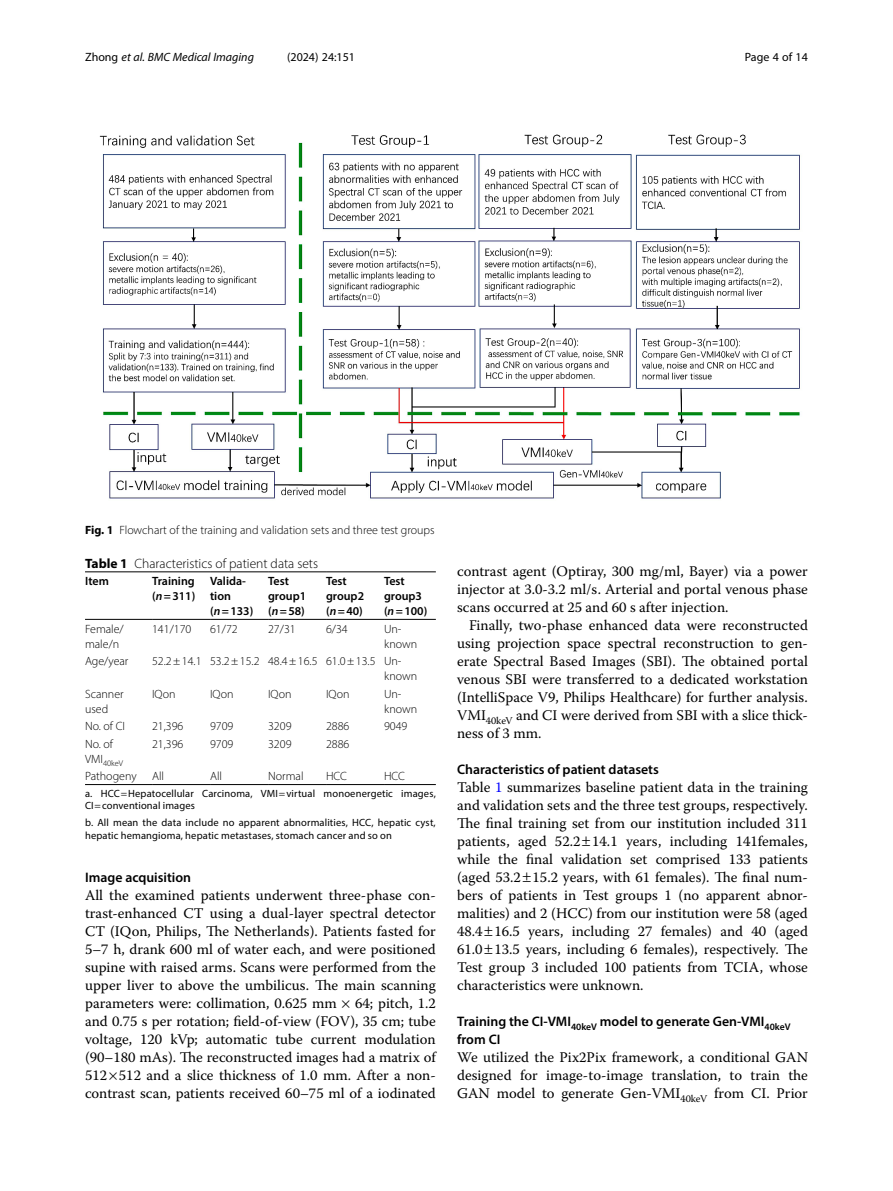
<style>
.page{position:relative;width:893px;height:1191px;background:#fff}
.page>*{position:absolute;margin:0;border:0;box-sizing:border-box;transform-origin:0 0}
.Body_Text{font:14.7px/18px "Warnock Pro";color:#000;text-align:justify}
.Body_Text_Indent{font:14.7px/18px "Warnock Pro";color:#000;text-align:justify}
.Head_2{font:600 13.8px/18px "Myriad Pro";color:#000}
.Table_Caption{font:300 13.5px "Myriad Pro";color:#000}
.Table_Body{font:300 12px/15px "Myriad Pro";color:#000}
.Table_Head{font:600 12px/15px "Myriad Pro";color:#000}
.Figure_Caption{font:300 12px "Myriad Pro";color:#000}
.t1{font:italic 12px "Myriad Pro";color:#000}
.t2{font:12px "Myriad Pro";color:#000}
.Table_Footnote{font:10.5px/12.8px "Myriad Pro";letter-spacing:.01em;color:#000}
.Table_Body-2{font:300 8.4px "Myriad Pro";color:#000}
.s1{font-style:normal}
.s2{font-weight:700}
.s3{font-style:italic}
.s4{color:#00f}
</style>
<div class="page">
<hr style="left:85px;top:619px;width:67px;height:1px;background:#000">
<hr style="left:152px;top:571px;width:58px;height:1px;background:#000">
<hr style="left:152px;top:619px;width:58px;height:1px;background:#000">
<hr style="left:210px;top:571px;width:58px;height:1px;background:#000">
<hr style="left:210px;top:619px;width:58px;height:1px;background:#000">
<hr style="left:268px;top:571px;width:58px;height:1px;background:#000">
<hr style="left:268px;top:619px;width:58px;height:1px;background:#000">
<hr style="left:326px;top:571px;width:58px;height:1px;background:#000">
<hr style="left:326px;top:619px;width:58px;height:1px;background:#000">
<hr style="left:384px;top:571px;width:52px;height:1px;background:#000">
<hr style="left:384px;top:619px;width:52px;height:1px;background:#000">
<hr style="left:152px;top:784px;width:58px;height:1px;background:#000">
<hr style="left:210px;top:784px;width:58px;height:1px;background:#000">
<hr style="left:268px;top:784px;width:58px;height:1px;background:#000">
<hr style="left:326px;top:784px;width:58px;height:1px;background:#000">
<hr style="left:384px;top:784px;width:52px;height:1px;background:#000">
<hr style="left:85px;top:784px;width:67px;height:1px;background:#000">
<hr style="left:85px;top:571px;width:67px;height:1px;background:#000">
<img style="left:99px;top:134px;width:701px;height:365px">
<p class="t1" style="left:85px;top:50px;width:170px"><span class="s1">Zhong</span> et al. BMC Medical Imaging</p>
<p class="t2" style="left:287px;top:50px;width:70px">(2024) 24:151</p>
<p class="t2" style="left:745px;top:50px;width:65px">Page 4 of 14</p>
<p class="Figure_Caption" style="left:85px;top:522px;width:351px"><span class="s2">Fig. 1</span> Flowchart of the training and validation sets and three test groups</p>
<p class="Table_Caption" style="left:85px;top:555px;width:235px"><span class="s2">Table 1</span> Characteristics of patient data sets</p>
<p class="Table_Head" style="left:85px;top:573px;width:25px">Item</p>
<p class="Table_Head" style="left:152px;top:573px;width:45px">Training (<span class="s3">n</span>=311)</p>
<p class="Table_Head" style="left:210px;top:573px;width:45px">Valida&shy;tion (<span class="s3">n</span>=133)</p>
<p class="Table_Head" style="left:268px;top:573px;width:40px">Test group1 (<span class="s3">n</span>=58)</p>
<p class="Table_Head" style="left:326px;top:573px;width:40px">Test group2 (<span class="s3">n</span>=40)</p>
<p class="Table_Head" style="left:384px;top:573px;width:45px">Test group3 (<span class="s3">n</span>=100)</p>
<p class="Table_Body" style="left:85px;top:621px;width:40px">Female/ male/n</p>
<p class="Table_Body" style="left:152px;top:621px;width:41px">141/170</p>
<p class="Table_Body" style="left:210px;top:621px;width:29px">61/72</p>
<p class="Table_Body" style="left:268px;top:621px;width:29px">27/31</p>
<p class="Table_Body" style="left:326px;top:621px;width:23px">6/34</p>
<p class="Table_Body" style="left:384px;top:621px;width:35px">Un&shy;known</p>
<p class="Table_Body" style="left:85px;top:653px;width:45px">Age/year</p>
<p class="Table_Body" style="left:152px;top:653px;width:51px">52.2±14.1</p>
<p class="Table_Body" style="left:210px;top:653px;width:51px">53.2±15.2</p>
<p class="Table_Body" style="left:268px;top:653px;width:51px">48.4±16.5</p>
<p class="Table_Body" style="left:326px;top:653px;width:51px">61.0±13.5</p>
<p class="Table_Body" style="left:384px;top:653px;width:35px">Un&shy;known</p>
<p class="Table_Body" style="left:85px;top:686px;width:40px">Scanner used</p>
<p class="Table_Body" style="left:152px;top:686px;width:25px">IQon</p>
<p class="Table_Body" style="left:210px;top:686px;width:25px">IQon</p>
<p class="Table_Body" style="left:268px;top:686px;width:25px">IQon</p>
<p class="Table_Body" style="left:326px;top:686px;width:25px">IQon</p>
<p class="Table_Body" style="left:384px;top:686px;width:35px">Un&shy;known</p>
<p class="Table_Body" style="left:85px;top:718px;width:42px">No. of CI</p>
<p class="Table_Body" style="left:152px;top:718px;width:33px">21,396</p>
<p class="Table_Body" style="left:210px;top:718px;width:25px">9709</p>
<p class="Table_Body" style="left:268px;top:718px;width:25px">3209</p>
<p class="Table_Body" style="left:326px;top:718px;width:25px">2886</p>
<p class="Table_Body" style="left:384px;top:718px;width:25px">9049</p>
<p class="Table_Body" style="left:85px;top:736px;width:30px">No. of</p>
<p class="Table_Body-2" style="left:85px;top:758px;width:40px"><sup>VMI</sup>40keV</p>
<p class="Table_Body" style="left:152px;top:736px;width:33px">21,396</p>
<p class="Table_Body" style="left:210px;top:736px;width:25px">9709</p>
<p class="Table_Body" style="left:268px;top:736px;width:25px">3209</p>
<p class="Table_Body" style="left:326px;top:736px;width:25px">2886</p>
<p class="Table_Body" style="left:85px;top:768px;width:53px">Pathogeny</p>
<p class="Table_Body" style="left:152px;top:768px;width:14px">All</p>
<p class="Table_Body" style="left:210px;top:768px;width:14px">All</p>
<p class="Table_Body" style="left:268px;top:768px;width:37px">Normal</p>
<p class="Table_Body" style="left:326px;top:768px;width:23px">HCC</p>
<p class="Table_Body" style="left:384px;top:768px;width:23px">HCC</p>
<p class="Table_Footnote" style="left:85px;top:786px;width:352px">a. HCC Hepatocellular Carcinoma, VMI virtual monoenergetic images,<br>CI conventional images</p>
<p class="Table_Footnote" style="left:85px;top:816px;width:352px">b. All mean the data include no apparent abnormalities, HCC, hepatic cyst, hepatic hemangioma, hepatic metastases, stomach cancer and so on</p>
<p class="Head_2" style="left:85px;top:868px;width:108px">Image acquisition</p>
<p class="Body_Text" style="left:85px;top:886px;width:352px">All the examined patients underwent three-phase con&shy;trast-enhanced CT using a dual-layer spectral detector CT (IQon, Philips, The Netherlands). Patients fasted for 5–7 h, drank 600 ml of water each, and were positioned supine with raised arms. Scans were performed from the upper liver to above the umbilicus. The main scanning parameters were: collimation, 0.625 mm 64; pitch, 1.2 and 0.75 s per rotation; field-of-view (FOV), 35 cm; tube voltage, 120 kVp; automatic tube current modulation (90–180 mAs). The reconstructed images had a matrix of 512 512 and a slice thickness of 1.0 mm. After a non&shy;contrast scan, patients received 60–75 ml of a iodinated</p>
<p class="Body_Text" style="left:457px;top:562px;width:352px">contrast agent (Optiray, 300 mg/ml, Bayer) via a power injector at 3.0-3.2 ml/s. Arterial and portal venous phase scans occurred at 25 and 60 s after injection.</p>
<p class="Body_Text_Indent" style="left:457px;top:616px;width:352px;text-indent:12px">Finally, two-phase enhanced data were reconstructed using projection space spectral reconstruction to gen&shy;erate Spectral Based Images (SBI). The obtained portal venous SBI were transferred to a dedicated workstation (IntelliSpace V9, Philips Healthcare) for further analysis.<br>VMI<sub>40keV</sub> and CI were derived from SBI with a slice thick&shy;ness of 3 mm.</p>
<p class="Head_2" style="left:457px;top:760px;width:203px">Characteristics of patient datasets</p>
<p class="Body_Text" style="left:457px;top:778px;width:352px">Table <span class="s4">1</span> summarizes baseline patient data in the training and validation sets and the three test groups, respectively.<br>The final training set from our institution included 311 patients, aged 52.2 14.1 years, including 141females, while the final validation set comprised 133 patients (aged 53.2 15.2 years, with 61 females). The final num&shy;bers of patients in Test groups 1 (no apparent abnor&shy;malities) and 2 (HCC) from our institution were 58 (aged 48.4 16.5 years, including 27 females) and 40 (aged 61.0 13.5 years, including 6 females), respectively. The Test group 3 included 100 patients from TCIA, whose characteristics were unknown.</p>
<p class="Head_2" style="left:457px;top:1012px;width:335px">Training the CI-VMI<sub>40keV</sub> model to generate Gen-VMI<sub>40keV </sub>from CI</p>
<p class="Body_Text" style="left:457px;top:1048px;width:352px">We utilized the Pix2Pix framework, a conditional GAN designed for image-to-image translation, to train the GAN model to generate Gen-VMI<sub>40keV</sub> from CI. Prior</p>
</div>
